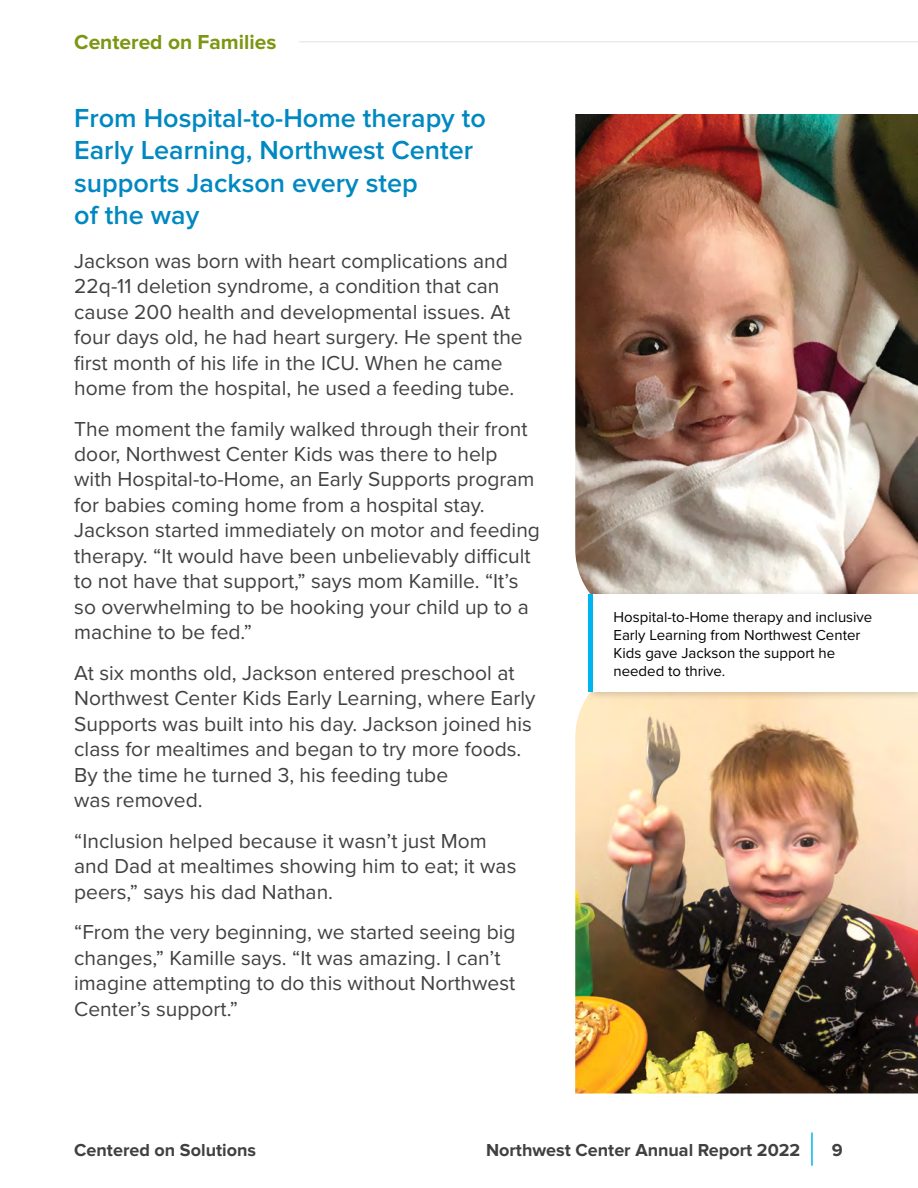
<style>
.page{position:relative;width:918px;height:1188px;background:#fff}
.page>*{position:absolute;margin:0;border:0;box-sizing:border-box;transform-origin:0 0}
.t1{font:600 27px/32.4px "Proxima Nova";color:#0088c1}
.t2{font:21px/25.5px "Proxima Nova";color:#414042}
.t3{font:700 21px "Proxima Nova";color:#7c9612}
.t4{font:700 18px "Proxima Nova";color:#404043}
.Large_body_text{font:15px/18px "Proxima Nova";color:#000}
</style>
<div class="page">
<img style="left:575px;top:794px;width:343px;height:300px">
<hr style="left:811px;top:1132px;width:2px;height:34px;background:#00b5ef">
<img style="left:299px;top:41px;width:619px;height:753px">
<p class="t3" style="left:74px;top:30px;width:204px">Centered on Families</p>
<p class="t1" style="left:74px;top:102px;width:413px">From Hospital-to-Home therapy to<br>Early Learning, Northwest Center supports Jackson every step<br>of the way</p>
<p class="t2" style="left:74px;top:247px;width:450px">Jackson was born with heart complications and 22q-11 deletion syndrome, a condition that can cause 200 health and developmental issues. At four days old, he had heart surgery. He spent the first month of his life in the ICU. When he came home from the hospital, he used a feeding tube.</p>
<p class="t2" style="left:74px;top:415px;width:467px">The moment the family walked through their front door, Northwest Center Kids was there to help with Hospital-to-Home, an Early Supports program for babies coming home from a hospital stay.<br>Jackson started immediately on motor and feeding therapy. “It would have been unbelievably difficult to not have that support,” says mom Kamille. “It’s so overwhelming to be hooking your child up to a machine to be fed.”</p>
<p class="t2" style="left:74px;top:659px;width:463px">At six months old, Jackson entered preschool at Northwest Center Kids Early Learning, where Early Supports was built into his day. Jackson joined his class for mealtimes and began to try more foods.<br>By the time he turned 3, his feeding tube<br>was removed.</p>
<p class="t2" style="left:74px;top:827px;width:444px">“Inclusion helped because it wasn’t just Mom and Dad at mealtimes showing him to eat; it was peers,” says his dad Nathan.</p>
<p class="t2" style="left:74px;top:919px;width:443px">“From the very beginning, we started seeing big changes,” Kamille says. “It was amazing. I can’t imagine attempting to do this without Northwest Center’s support.”</p>
<p class="Large_body_text" style="left:614px;top:607px;width:260px">Hospital-to-Home therapy and inclusive<br>Early Learning from Northwest Center<br>Kids gave Jackson the support he needed to thrive.</p>
<p class="t4" style="left:74px;top:1140px;width:183px">Centered on Solutions</p>
<p class="t4" style="left:486px;top:1140px;width:316px">Northwest Center Annual Report 2022</p>
<p class="t4" style="left:832px;top:1140px;width:12px">9</p>
</div>
